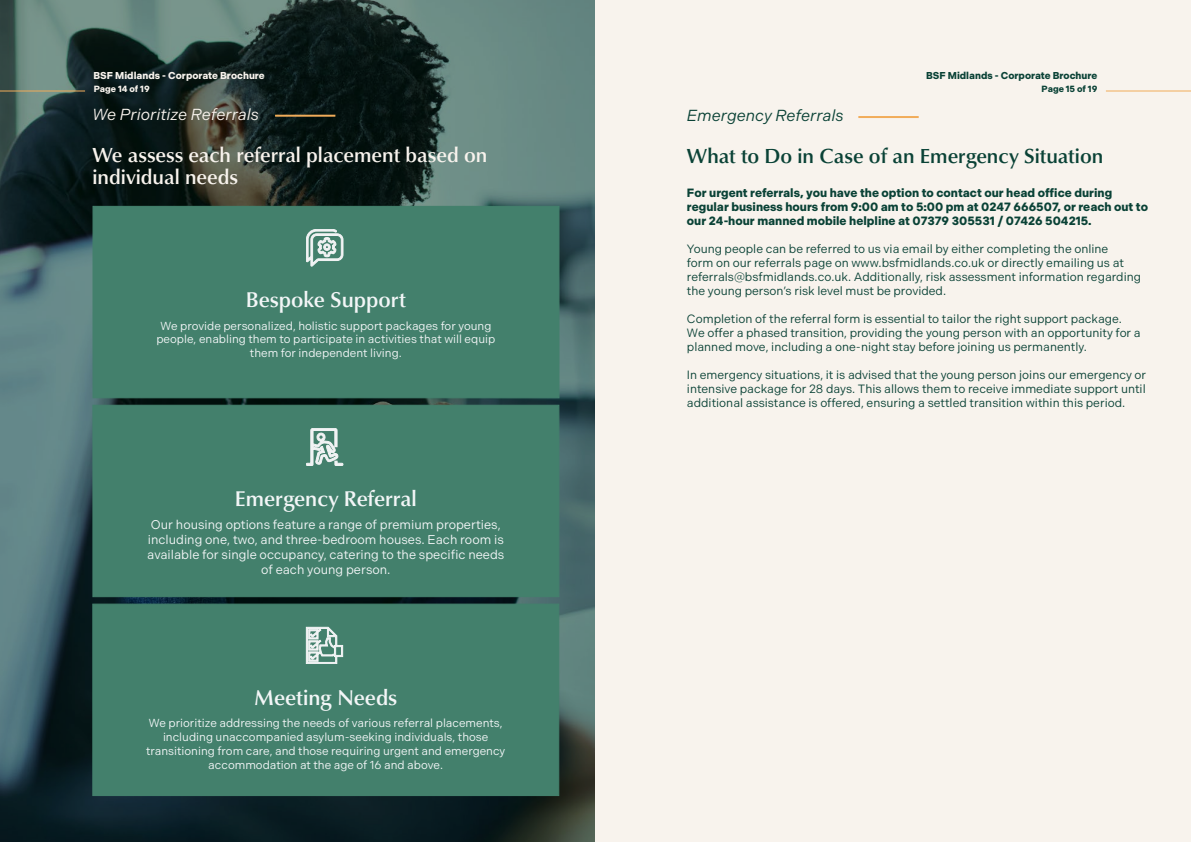
<style>
.page{position:relative;width:1191px;height:842px;background:#fff}
.page>*{position:absolute;margin:0;border:0;box-sizing:border-box;transform-origin:0 0}
.t1{font:500 22px "Classico URW";color:#f3f6f7}
.t2{font:500 21px/22px "Classico URW";color:#f8f3ed}
.t3{font:500 21px "Classico URW";color:#0a4236}
.t4{font:italic 16px "Indivisible";color:#f8f3ed}
.t5{font:italic 16px "Indivisible";color:#0a4236}
.t6{font:12.7px/14.8px "Indivisible";color:#f3f6f7;text-align:center}
.t7{font:12px/14px "Indivisible";color:#0a4236}
.t8{font:700 12px/14px "Indivisible";color:#0a4236}
.t9{font:11.6px/13.7px "Indivisible";color:#f3f6f7;text-align:center}
.t10{font:700 10px "Indivisible";color:#f8f3ed}
.t11{font:700 10px "Indivisible";color:#0a4236}
.t12{font:700 9px "Indivisible";color:#f8f3ed}
.t13{font:700 9px "Indivisible";color:#0a4236}
</style>
<div class="page">
<svg style="left:0;top:0;width:595px;height:842px;background:#354d4c"></svg>
<hr style="left:0;top:91px;width:85px;height:1px;background:#f1ac5a">
<hr style="left:275px;top:115px;width:60px;height:2px;background:#f1ac5a">
<div style="left:595px;top:0;width:596px;height:842px;background:#f8f3ed"></div>
<hr style="left:1106px;top:91px;width:85px;height:1px;background:#f1ac5a">
<hr style="left:858px;top:116px;width:60px;height:2px;background:#f1ac5a">
<div style="left:92px;top:206px;width:467px;height:192px;background:#43806c"></div>
<svg style="left:306px;top:229px;width:37px;height:38px"></svg>
<div style="left:92px;top:405px;width:467px;height:192px;background:#43806c"></div>
<svg style="left:306px;top:428px;width:37px;height:38px"></svg>
<div style="left:92px;top:604px;width:467px;height:192px;background:#43806c"></div>
<svg style="left:306px;top:627px;width:37px;height:37px"></svg>
<p class="t10" style="left:94px;top:69px;width:173px">BSF Midlands - Corporate Brochure</p>
<p class="t12" style="left:94px;top:84px;width:57px">Page 14 of 19</p>
<p class="t4" style="left:92px;top:105px;width:168px">We Prioritize Referrals</p>
<p class="t2" style="left:92px;top:143px;width:396px">We assess each referral placement based on individual needs</p>
<p class="t1" style="left:246px;top:283px;width:162px">Bespoke Support</p>
<p class="t9" style="left:156px;top:319px;width:340px">We provide personalized, holistic support packages for young people, enabling them to participate in activities that will equip them for independent living.</p>
<p class="t1" style="left:235px;top:482px;width:183px">Emergency Referral</p>
<p class="t6" style="left:147px;top:518px;width:359px">Our housing options feature a range of premium properties, including one, two, and three-bedroom houses. Each room is available for single occupancy, catering to the specific needs of each young person.</p>
<p class="t1" style="left:254px;top:681px;width:145px">Meeting Needs</p>
<p class="t9" style="left:146px;top:716px;width:361px">We prioritize addressing the needs of various referral placements, including unaccompanied asylum-seeking individuals, those transitioning from care, and those requiring urgent and emergency accommodation at the age of 16 and above.</p>
<p class="t11" style="left:926px;top:69px;width:173px">BSF Midlands - Corporate Brochure</p>
<p class="t13" style="left:1041px;top:84px;width:57px">Page 15 of 19</p>
<p class="t5" style="left:687px;top:106px;width:158px">Emergency Referrals</p>
<p class="t3" style="left:687px;top:140px;width:418px">What to Do in Case of an Emergency Situation</p>
<p class="t8" style="left:687px;top:186px;width:462px">For urgent referrals, you have the option to contact our head office during regular business hours from 9:00 am to 5:00 pm at 0247 666507, or reach out to our 24-hour manned mobile helpline at 07379 305531 / 07426 504215.</p>
<p class="t7" style="left:687px;top:242px;width:456px">Young people can be referred to us via email by either completing the online<br>form on our referrals page on www.bsfmidlands.co.uk or directly emailing us at referrals@bsfmidlands.co.uk. Additionally, risk assessment information regarding the young person’s risk level must be provided.</p>
<p class="t7" style="left:687px;top:312px;width:455px">Completion of the referral form is essential to tailor the right support package.<br>We offer a phased transition, providing the young person with an opportunity for a planned move, including a one-night stay before joining us permanently.</p>
<p class="t7" style="left:687px;top:368px;width:461px;text-align:justify">In emergency situations, it is advised that the young person joins our emergency or intensive package for 28 days. This allows them to receive immediate support until additional assistance is offered, ensuring a settled transition within this period.</p>
</div>
